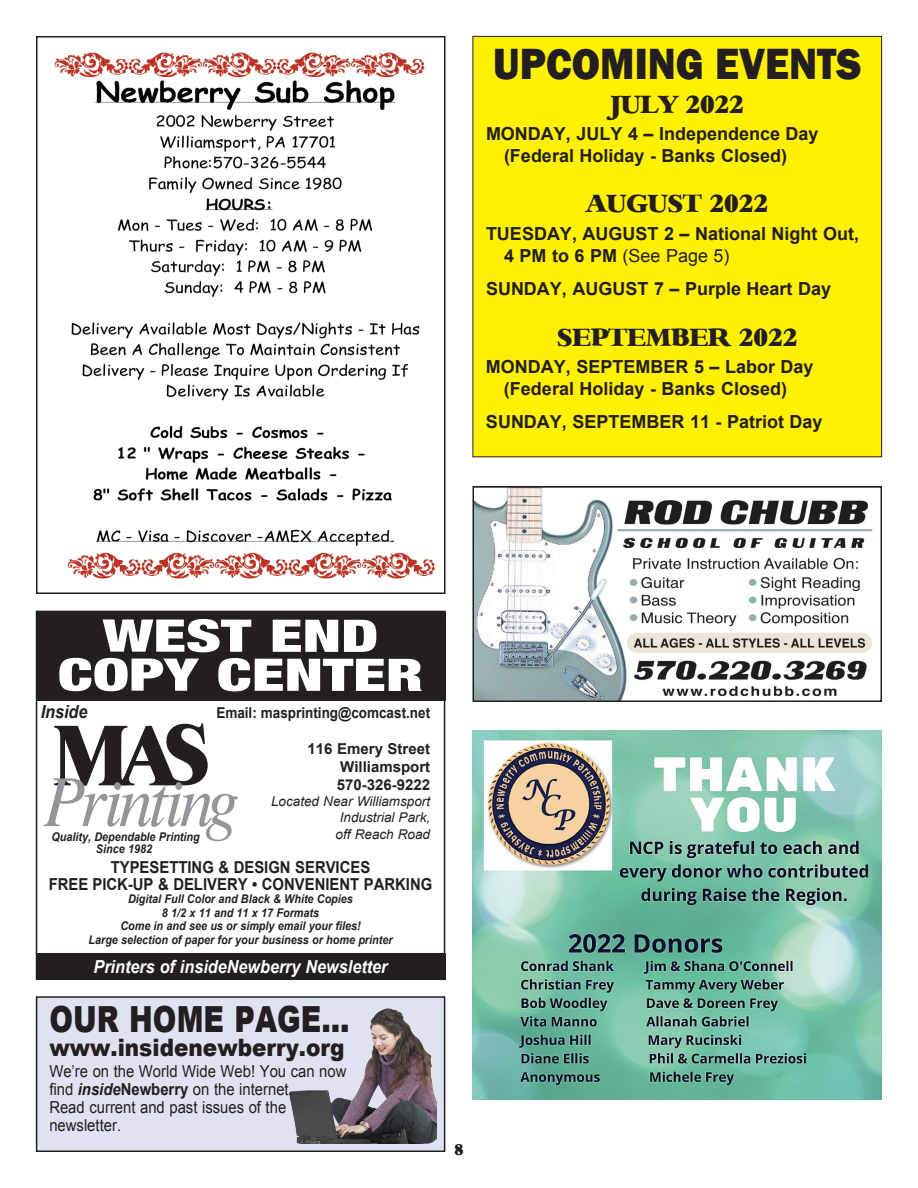
<style>
.page{position:relative;width:918px;height:1188px;background:#fff}
.page>*{position:absolute;margin:0;border:0;box-sizing:border-box;transform-origin:0 0}
.t1{font:82.65px "Old Baskerville";color:#231f20}
.t2{font:900 condensed 45px/39px "Helvetica Neue LT Pro";color:#fff;text-align:center;scale:1.45 1}
.t3{font:800 45px "Franklin Gothic";color:#231f20;scale:.91 1}
.t4{font:900 36px "Arial";color:#231f20;scale:.79 1}
.t5{font:24px "Bianca";color:#231f20}
.t6{font:900 24px "Arial";color:#231f20;scale:.9 1}
.t7{font:700 18px/21.6px "Arial";color:#231f20}
.t8{font:italic 700 18px "Arial";color:#fff;scale:.9 1}
.t9{font:italic 700 18px "Arial";color:#231f20;scale:.9 1}
.t10{font:16.5px/18px "Arial";color:#231f20;scale:.9 1}
.t11{font:700 16.5px/16.5px "Arial";color:#231f20;text-align:center;scale:.9 1}
.t12{font:700 15px/18px "Arial";color:#231f20;text-align:justify}
.t13{font:700 15px "Arial";color:#231f20;scale:.9 1}
.t14{font:15px "Bianca";color:#231f20}
.t15{font:italic 13.5px/16.2px "Arial";color:#231f20;text-align:right}
.t16{font:italic 700 12px/13.5px "Arial";color:#231f20;text-align:center;scale:.9 1}
.s1{font-weight:400}
.s2{font-weight:700;font-style:italic}
.s3{font-weight:700}
</style>
<div class="page">
<div style="left:473px;top:36px;width:409px;height:421px;background:#fff101"></div>
<img style="left:54px;top:52px;width:381px;height:527px">
<div style="left:36px;top:36px;width:410px;height:558px;border:2px solid #231f20"></div>
<div style="left:36px;top:611px;width:409px;height:90px;background:#231f20"></div>
<svg style="left:43px;top:778px;width:194px;height:63px"></svg>
<div style="left:36px;top:953px;width:409px;height:27px;background:#231f20"></div>
<div style="left:37px;top:997px;width:408px;height:154px;background:#dfe2f1"></div>
<div style="left:36px;top:996px;width:409px;height:156px;border:2px solid #231f20"></div>
<img style="left:290px;top:1009px;width:146px;height:134px">
<img style="left:472px;top:731px;width:410px;height:369px">
<img style="left:475px;top:489px;width:398px;height:210px">
<div style="left:472px;top:486px;width:410px;height:216px;border:2px solid #231f20"></div>
<h2 class="t3" style="left:493px;top:35px;width:406px">UPCOMING EVENTS</h2>
<h3 class="t5" style="left:611px;top:92px;width:135px">JULY 2022</h3>
<p class="t7" style="left:504px;top:124px;width:316px;text-indent:-18px">MONDAY, JULY 4 – Independence Day (Federal Holiday - Banks Closed)</p>
<h3 class="t5" style="left:587px;top:192px;width:183px">AUGUST 2022</h3>
<p class="t7" style="left:504px;top:224px;width:357px;text-indent:-18px">TUESDAY, AUGUST 2 – National Night Out,<br>4 PM to 6 PM <span class="s1">(See Page 5)</span></p>
<p class="t7" style="left:486px;top:279px;width:347px">SUNDAY, AUGUST 7 – Purple Heart Day</p>
<h3 class="t5" style="left:557px;top:325px;width:242px">SEPTEMBER 2022</h3>
<p class="t7" style="left:486px;top:357px;width:329px;text-align:center">MONDAY, SEPTEMBER 5 – Labor Day (Federal Holiday - Banks Closed)</p>
<p class="t7" style="left:486px;top:412px;width:338px">SUNDAY, SEPTEMBER 11 - Patriot Day</p>
<h2 class="t2" style="left:58px;top:616px;width:254px">WEST END<br>COPY CENTER</h2>
<p class="t9" style="left:41px;top:700px;width:54px">Inside</p>
<p class="t13" style="left:216px;top:703px;width:239px">Email: masprinting@comcast.net</p>
<p class="t12" style="left:337px;top:740px;width:95px;text-indent:-29px">116 Emery Street Williamsport 570-326-9222</p>
<p class="t15" style="left:271px;top:793px;width:161px">Located Near Williamsport<br>Industrial Park,<br>off Reach Road</p>
<h1 class="t1" style="left:54px;top:716px;width:158px">MAS</h1>
<p class="t16" style="left:52px;top:832px;width:166px;line-height:12px">Quality, Dependable Printing<br>Since 1982</p>
<p class="t11" style="left:49px;top:860px;width:428px">TYPESETTING &amp; DESIGN SERVICES<br>FREE PICK-UP &amp; DELIVERY • CONVENIENT PARKING</p>
<p class="t16" style="left:89px;top:893px;width:339px">Digital Full Color and Black &amp; White Copies<br>8 1/2 x 11 and 11 x 17 Formats<br>Come in and see us or simply email your files!<br>Large selection of paper for your business or home printer</p>
<p class="t8" style="left:94px;top:955px;width:328px">Printers of insideNewberry Newsletter</p>
<h3 class="t4" style="left:49px;top:993px;width:382px">OUR HOME PAGE...</h3>
<h3 class="t6" style="left:49px;top:1030px;width:329px">www.insidenewberry.org</h3>
<p class="t10" style="left:49px;top:1062px;width:332px">We’re on the World Wide Web! You can now find <span class="s2">inside</span><span class="s3">Newberry</span> on the internet.<br>Read current and past issues of the newsletter.</p>
<p class="t14" style="left:454px;top:1142px;width:11px">8</p>
</div>
